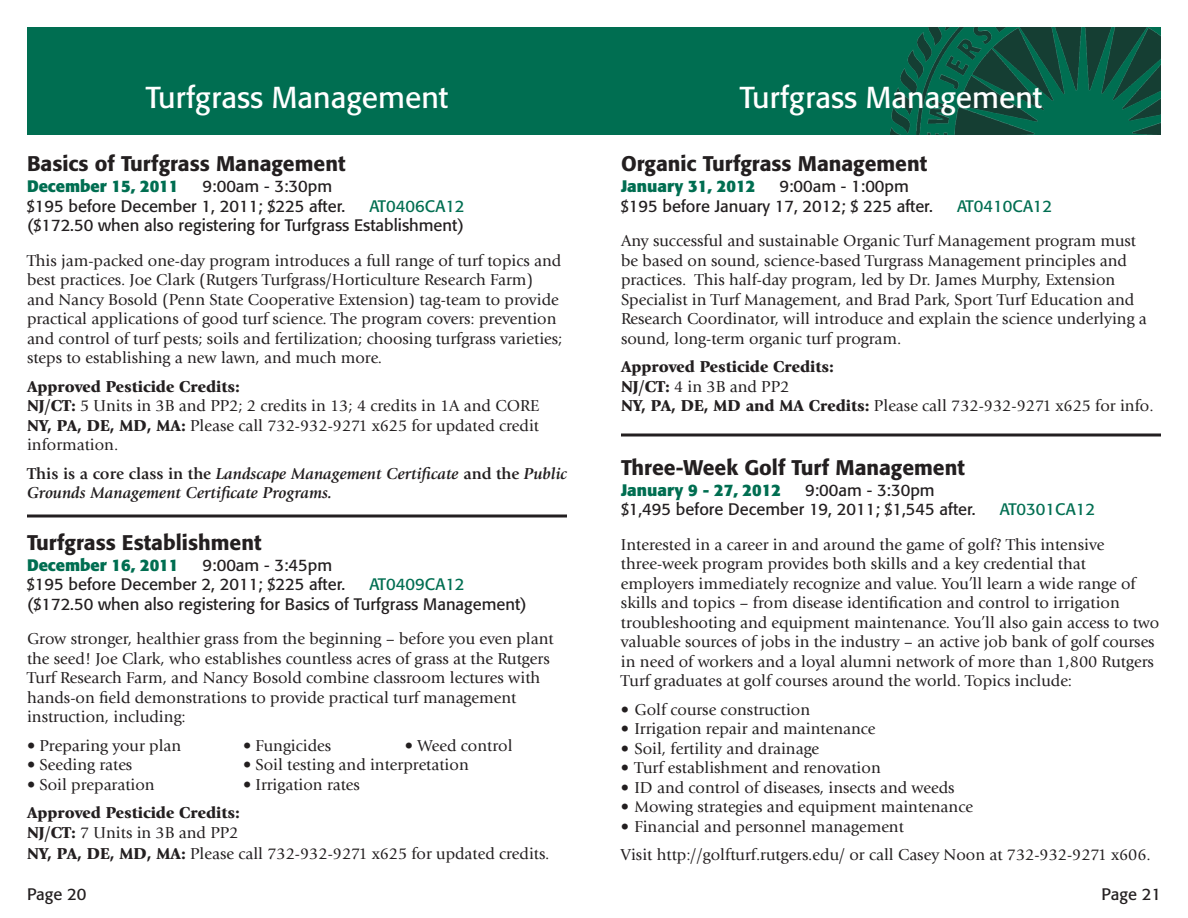
<style>
.page{position:relative;width:1188px;height:918px;background:#fff}
.page>*{position:absolute;margin:0;border:0;box-sizing:border-box;transform-origin:0 0}
.t1{font:30px "Formata BQ";color:#fff}
.t2{font:500 21px "Formata BQ";color:#231f20}
.t3{font:16.5px/19.5px "Giovanni";color:#231f20}
.t4{font:16.5px/19.5px "Formata BQ";color:#231f20}
.t5{font:900 16.5px/19.5px "Giovanni";color:#231f20}
.t6{font:italic 700 16.5px/19.5px "Giovanni";color:#231f20}
.t7{font:700 16.5px "Formata BQ";color:#006e51}
.t8{font:16.5px "Formata BQ";color:#006e51}
.s1{font-weight:900}
.s2{font-style:normal}
.s3{font-weight:400}
</style>
<div class="page">
<div style="left:27px;top:27px;width:1134px;height:108px;background:#006e51"></div>
<img style="left:890px;top:27px;width:270px;height:108px">
<svg style="left:27px;top:514px;width:540px;height:4px;background:#595657"></svg>
<hr style="left:621px;top:434px;width:540px;height:2px;background:#231f20">
<h1 class="t1" style="left:146px;top:79px;width:304px">Turfgrass Management</h1>
<p class="t2" style="left:27px;top:151px;width:320px">Basics of Turfgrass Management</p>
<p class="t7" style="left:27px;top:176px;width:153px">December 15, 2011</p>
<p class="t4" style="left:27px;top:177px;width:320px;text-indent:176px">9:00am - 3:30pm $195 before December 1, 2011; $225 after.</p>
<p class="t8" style="left:369px;top:196px;width:97px">AT0406CA12</p>
<p class="t4" style="left:27px;top:216px;width:438px">($172.50 when also registering for Turfgrass Establishment)</p>
<p class="t3" style="left:27px;top:251px;width:537px">This jam-packed one-day program introduces a full range of turf topics and best practices. Joe Clark (Rutgers Turfgrass/Horticulture Research Farm) and Nancy Bosold (Penn State Cooperative Extension) tag-team to provide practical applications of good turf science. The program covers: prevention and control of turf pests; soils and fertilization; choosing turfgrass varieties; steps to establishing a new lawn, and much more.</p>
<p class="t3" style="left:27px;top:377px;width:514px"><span class="s1">Approved Pesticide Credits:<br>NJ/CT:</span> 5 Units in 3B and PP2; 2 credits in 13; 4 credits in 1A and CORE <span class="s1">NY, PA, DE, MD, MA:</span> Please call 732-932-9271 x625 for updated credit information.</p>
<p class="t6" style="left:27px;top:464px;width:542px"><span class="s2">This is a core class in the</span> Landscape Management Certificate <span class="s2">and the</span> Public<br>Grounds Management Certificate Programs.</p>
<p class="t2" style="left:27px;top:529px;width:236px">Turfgrass Establishment</p>
<p class="t7" style="left:27px;top:555px;width:153px">December 16, 2011</p>
<p class="t4" style="left:27px;top:555px;width:320px;text-indent:176px">9:00am - 3:45pm $195 before December 2, 2011; $225 after.</p>
<p class="t8" style="left:369px;top:574px;width:97px">AT0409CA12</p>
<p class="t4" style="left:27px;top:594px;width:501px">($172.50 when also registering for Basics of Turfgrass Management)</p>
<p class="t3" style="left:27px;top:629px;width:528px">Grow stronger, healthier grass from the beginning – before you even plant the seed! Joe Clark, who establishes countless acres of grass at the Rutgers Turf Research Farm, and Nancy Bosold combine classroom lectures with hands-on field demonstrations to provide practical turf management instruction, including:</p>
<p class="t3" style="left:27px;top:736px;width:156px">• Preparing your plan</p>
<p class="t3" style="left:243px;top:736px;width:90px">• Fungicides</p>
<p class="t3" style="left:405px;top:736px;width:109px">• Weed control</p>
<p class="t3" style="left:27px;top:755px;width:107px">• Seeding rates</p>
<p class="t3" style="left:243px;top:755px;width:227px">• Soil testing and interpretation</p>
<p class="t3" style="left:27px;top:775px;width:129px">• Soil preparation</p>
<p class="t3" style="left:243px;top:775px;width:119px">• Irrigation rates</p>
<p class="t5" style="left:27px;top:803px;width:214px">Approved Pesticide Credits:<br>NJ/CT: <span class="s3">7 Units in 3B and PP2</span></p>
<p class="t3" style="left:27px;top:844px;width:524px"><span class="s1">NY, PA, DE, MD, MA:</span> Please call 732-932-9271 x625 for updated credits.</p>
<h1 class="t1" style="left:740px;top:79px;width:304px">Turfgrass Management</h1>
<p class="t2" style="left:621px;top:151px;width:308px">Organic Turfgrass Management</p>
<p class="t7" style="left:621px;top:176px;width:136px">January 31, 2012</p>
<p class="t4" style="left:621px;top:177px;width:313px;text-indent:158px">9:00am - 1:00pm $195 before January 17, 2012; $ 225 after.</p>
<p class="t8" style="left:957px;top:196px;width:97px">AT0410CA12</p>
<p class="t3" style="left:621px;top:231px;width:527px">Any successful and sustainable Organic Turf Management program must be based on sound, science-based Turgrass Management principles and practices. This half-day program, led by Dr. James Murphy, Extension Specialist in Turf Management, and Brad Park, Sport Turf Education and Research Coordinator, will introduce and explain the science underlying a sound, long-term organic turf program.</p>
<p class="t5" style="left:621px;top:357px;width:534px">Approved Pesticide Credits:<br>NJ/CT: <span class="s3">4 in 3B and PP2<br></span>NY, PA, DE, MD and MA Credits: <span class="s3">Please call 732-932-9271 x625 for info.</span></p>
<p class="t2" style="left:621px;top:454px;width:345px">Three-Week Golf Turf Management</p>
<p class="t7" style="left:621px;top:480px;width:162px">January 9 - 27, 2012</p>
<p class="t4" style="left:621px;top:480px;width:356px;text-indent:184px">9:00am - 3:30pm $1,495 before December 19, 2011; $1,545 after.</p>
<p class="t8" style="left:1000px;top:499px;width:97px">AT0301CA12</p>
<p class="t3" style="left:621px;top:535px;width:540px">Interested in a career in and around the game of golf? This intensive three-week program provides both skills and a key credential that employers immediately recognize and value. You’ll learn a wide range of skills and topics – from disease identification and control to irrigation troubleshooting and equipment maintenance. You’ll also gain access to two valuable sources of jobs in the industry – an active job bank of golf courses in need of workers and a loyal alumni network of more than 1,800 Rutgers Turf graduates at golf courses around the world. Topics include:</p>
<p class="t3" style="left:621px;top:700px;width:191px">• Golf course construction</p>
<p class="t3" style="left:621px;top:719px;width:256px">• Irrigation repair and maintenance</p>
<p class="t3" style="left:621px;top:739px;width:200px">• Soil, fertility and drainage</p>
<p class="t3" style="left:621px;top:758px;width:261px">• Turf establishment and renovation</p>
<p class="t3" style="left:621px;top:778px;width:335px">• ID and control of diseases, insects and weeds</p>
<p class="t3" style="left:621px;top:797px;width:354px">• Mowing strategies and equipment maintenance</p>
<p class="t3" style="left:621px;top:812px;width:531px;line-height:28.5px">• Financial and personnel management<br>Visit http://golfturf.rutgers.edu/ or call Casey Noon at 732-932-9271 x606.</p>
<p class="t4" style="left:27px;top:885px;width:61px">Page 20</p>
<p class="t4" style="left:1102px;top:885px;width:61px">Page 21</p>
</div>
